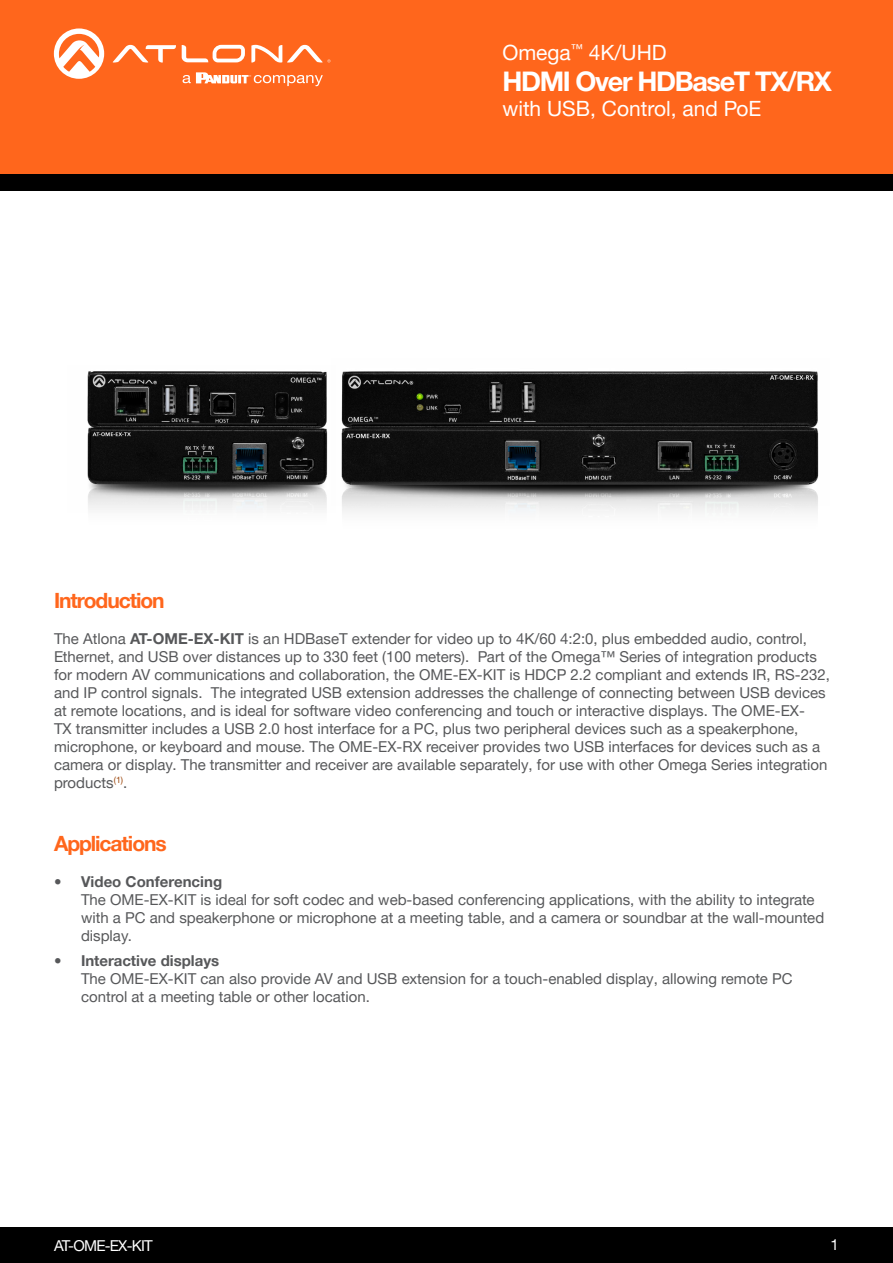
<style>
.page{position:relative;width:893px;height:1263px;background:#fff}
.page>*{position:absolute;margin:0;border:0;box-sizing:border-box;transform-origin:0 0}
.t1{font:700 27px "Helvetica Neue LTW1 G";letter-spacing:-.05em;color:#fff}
.t2{font:21px "Helvetica Neue LTW1 G";color:#fff}
.Product_Type_First_P{font:700 21px "Helvetica Neue LTW1 G";letter-spacing:-.05em;color:#ff661c}
.t3{font:15px/18px "Helvetica Neue LTW1 G";color:#57585a}
.t4{font:15px "Helvetica Neue LTW1 G";letter-spacing:-.05em;color:#fff}
.s1{font-weight:700}
</style>
<div class="page">
<div style="left:0;top:1227px;width:893px;height:36px;background:#000"></div>
<div style="left:0;top:0;width:893px;height:174px;background:#ff661c"></div>
<div style="left:0;top:174px;width:893px;height:17px;background:#000"></div>
<svg style="left:182px;top:45px;width:63px;height:17px"></svg>
<svg style="left:113px;top:45px;width:63px;height:18px"></svg>
<svg style="left:251px;top:45px;width:80px;height:18px"></svg>
<svg style="left:54px;top:28px;width:50px;height:51px"></svg>
<svg style="left:183px;top:72px;width:140px;height:14px"></svg>
<img style="left:87px;top:371px;width:241px;height:89px">
<img style="left:87px;top:460px;width:241px;height:50px">
<img style="left:341px;top:371px;width:478px;height:135px">
<p class="Product_Type_First_P" style="left:54px;top:587px;width:112px">Introduction</p>
<h2 class="t2" style="left:502px;top:39px;width:166px">Omega<sup>™</sup> 4K/UHD</h2>
<h2 class="t2" style="left:502px;top:95px;width:260px">with USB, Control, and PoE</h2>
<h1 class="t1" style="left:502px;top:65px;width:331px">HDMI Over HDBaseT TX/RX</h1>
<p class="t3" style="left:54px;top:630px;width:777px">The Atlona <span class="s1">AT-OME-EX-KIT</span> is an HDBaseT extender for video up to 4K/60 4:2:0, plus embedded audio, control, Ethernet, and USB over distances up to 330 feet (100 meters). Part of the Omega™ Series of integration products for modern AV communications and collaboration, the OME-EX-KIT is HDCP 2.2 compliant and extends IR, RS-232, and IP control signals. The integrated USB extension addresses the challenge of connecting between USB devices at remote locations, and is ideal for software video conferencing and touch or interactive displays. The OME-EX-<br>TX transmitter includes a USB 2.0 host interface for a PC, plus two peripheral devices such as a speakerphone, microphone, or keyboard and mouse. The OME-EX-RX receiver provides two USB interfaces for devices such as a camera or display. The transmitter and receiver are available separately, for use with other Omega Series integration products<sup>(1)</sup>.</p>
<p class="Product_Type_First_P" style="left:54px;top:830px;width:114px">Applications</p>
<p class="t3" style="left:81px;top:873px;width:745px;text-indent:-27px"><span class="s1">• Video Conferencing<br></span>The OME-EX-KIT is ideal for soft codec and web-based conferencing applications, with the ability to integrate with a PC and speakerphone or microphone at a meeting table, and a camera or soundbar at the wall-mounted display.</p>
<p class="t3" style="left:81px;top:951px;width:713px;text-indent:-27px"><span class="s1">• Interactive displays<br></span>The OME-EX-KIT can also provide AV and USB extension for a touch-enabled display, allowing remote PC control at a meeting table or other location.</p>
<p class="t4" style="left:54px;top:1236px;width:100px">AT-OME-EX-KIT</p>
<p class="t4" style="left:831px;top:1235px;width:10px">1</p>
</div>
